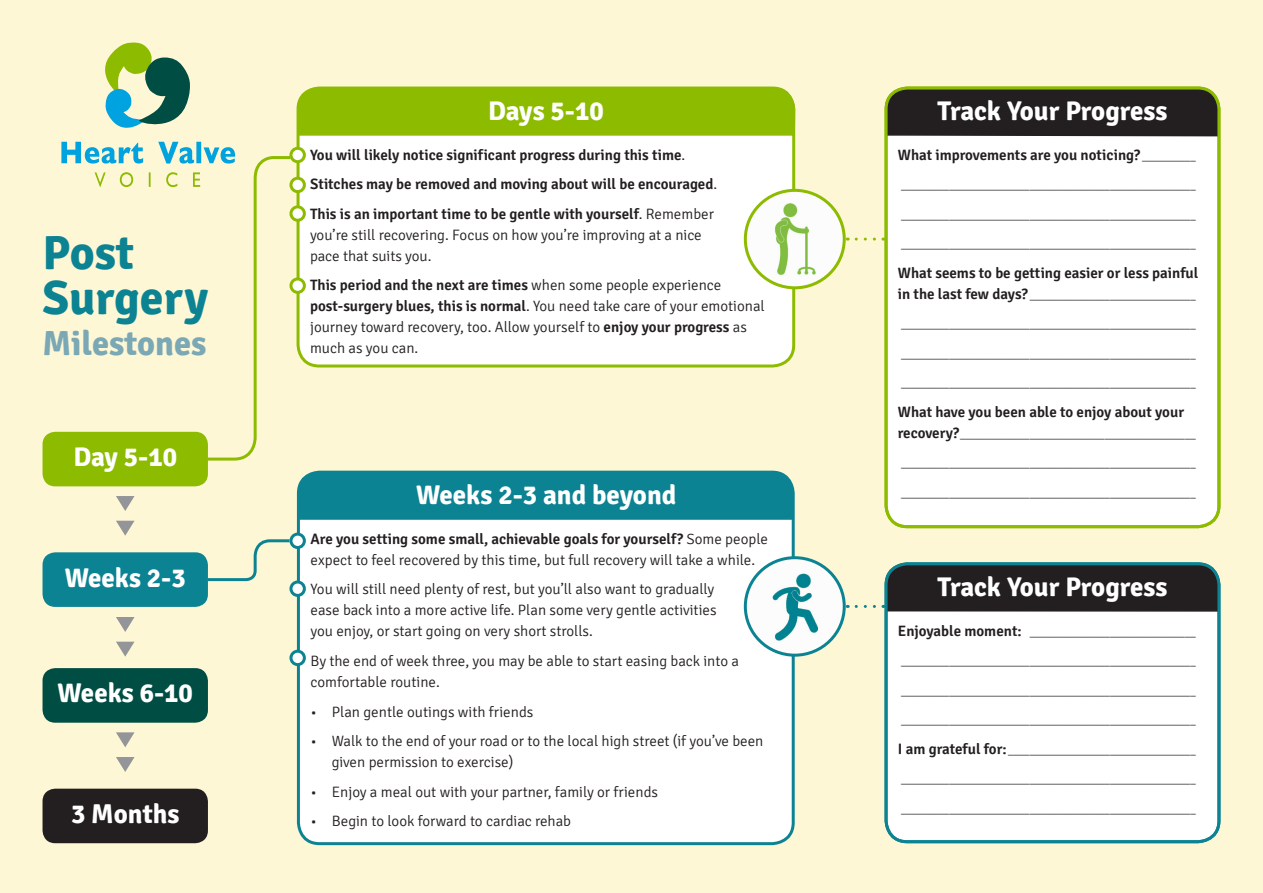
<style>
.page{position:relative;width:1263px;height:893px;background:#fef7d6}
.page>*{position:absolute;margin:0;border:0;box-sizing:border-box;transform-origin:0 0}
.t1{font:700 48px/45px "Signika";color:#0c8392}
.t2{font:700 34.5px "Signika";color:#7aa8b4}
.t3{font:700 27px "Signika";color:#fff}
.t4{font:300 15px/21px "Signika";color:#231f20}
.t5{font:600 15px/29.5px "Signika";color:#231f20}
.t6{font:300 10.5px "Signika";color:#231f20}
.s1{font-weight:300}
.s2{font-weight:600}
.s3{font-weight:300;font-size:10.5px}
.s4{font-weight:600;font-size:15px}
</style>
<div class="page">
<div style="left:886px;top:564px;width:333px;height:278px;background:#fff;border-radius:21px"></div>
<div style="left:886px;top:88px;width:333px;height:439px;background:#fff;border-radius:21px"></div>
<div style="left:298px;top:472px;width:495px;height:372px;background:#fff;border-radius:21px"></div>
<div style="left:297px;top:471px;width:498px;height:374px;border:3px solid #0c8392;border-radius:21px"></div>
<div style="left:297px;top:471px;width:497px;height:49px;background:#0c8392"></div>
<div style="left:43px;top:432px;width:165px;height:54px;background:#8dbb00;border-radius:13px"></div>
<div style="left:43px;top:668px;width:165px;height:55px;background:#004d43;border-radius:13px"></div>
<div style="left:43px;top:552px;width:165px;height:55px;background:#0c8392;border-radius:13px"></div>
<div style="left:43px;top:789px;width:165px;height:54px;background:#231f20;border-radius:13px"></div>
<div style="left:291px;top:534px;width:13px;height:13px;background:#fff;border-radius:50%"></div>
<div style="left:289px;top:533px;width:17px;height:16px;border:3px solid #0c8392;border-radius:50%"></div>
<svg style="left:291px;top:582px;width:13px;height:13px"></svg>
<div style="left:289px;top:580px;width:17px;height:17px;border:3px solid #0c8392;border-radius:50%"></div>
<div style="left:291px;top:651px;width:13px;height:14px;background:#fff;border-radius:50%"></div>
<div style="left:289px;top:650px;width:17px;height:16px;border:3px solid #0c8392;border-radius:50%"></div>
<svg style="left:61px;top:42px;width:735px;height:419px"></svg>
<svg style="left:116px;top:496px;width:19px;height:15px"></svg>
<svg style="left:116px;top:732px;width:19px;height:15px"></svg>
<svg style="left:116px;top:617px;width:19px;height:15px"></svg>
<svg style="left:116px;top:521px;width:19px;height:15px"></svg>
<svg style="left:116px;top:757px;width:19px;height:15px"></svg>
<svg style="left:116px;top:642px;width:18px;height:15px"></svg>
<div style="left:887px;top:87px;width:334px;height:50px;background:#231f20"></div>
<svg style="left:856px;top:562px;width:365px;height:50px;background:#393634"></svg>
<img style="left:745px;top:190px;width:99px;height:98px">
<div style="left:744px;top:189px;width:102px;height:100px;border:3px solid #8dbb00;border-radius:50%"></div>
<img style="left:745px;top:558px;width:99px;height:97px">
<div style="left:744px;top:556px;width:102px;height:101px;border:3px solid #0c8392;border-radius:50%"></div>
<svg style="left:856px;top:238px;width:28px;height:3px"></svg>
<svg style="left:205px;top:538px;width:87px;height:45px"></svg>
<div style="left:884px;top:87px;width:336px;height:441px;border:3px solid #8dbb00;border-radius:21px"></div>
<div style="left:884px;top:562px;width:336px;height:281px;border:3px solid #0c8392;border-radius:21px"></div>
<h1 class="t1" style="left:43px;top:231px;width:167px">Post<br>Surgery</h1>
<h2 class="t2" style="left:43px;top:323px;width:165px">Milestones</h2>
<h3 class="t3" style="left:73px;top:441px;width:105px">Day 5-10</h3>
<h3 class="t3" style="left:65px;top:561px;width:122px">Weeks 2-3</h3>
<h3 class="t3" style="left:58px;top:677px;width:137px">Weeks 6-10</h3>
<h3 class="t3" style="left:71px;top:798px;width:110px">3 Months</h3>
<h3 class="t3" style="left:488px;top:95px;width:117px">Days 5-10</h3>
<h3 class="t5" style="left:310px;top:140px;width:409px">You will likely notice significant progress during this time<span class="s1">.<br></span>Stitches may be removed and moving about will be encouraged<span class="s1">.<br></span>This is an important time to be gentle with yourself<span class="s1">. Remember</span></h3>
<h3 class="t4" style="left:310px;top:224px;width:393px">you’re still recovering. Focus on how you’re improving at a nice pace that suits you.</h3>
<h3 class="t4" style="left:310px;top:275px;width:456px"><span class="s2">This period and the next are times</span> when some people experience <span class="s2">post-surgery blues, this is normal</span>. You need take care of your emotional journey toward recovery, too. Allow yourself to <span class="s2">enjoy your progress</span> as much as you can.</h3>
<h3 class="t3" style="left:416px;top:479px;width:262px">Weeks 2-3 and beyond</h3>
<h3 class="t4" style="left:311px;top:529px;width:459px"><span class="s2">Are you setting some small, achievable goals for yourself?</span> Some people expect to feel recovered by this time, but full recovery will take a while.</h3>
<h3 class="t4" style="left:311px;top:579px;width:408px">You will still need plenty of rest, but you’ll also want to gradually ease back into a more active life. Plan some very gentle activities you enjoy, or start going on very short strolls.</h3>
<h3 class="t4" style="left:311px;top:651px;width:430px">By the end of week three, you may be able to start easing back into a comfortable routine.</h3>
<h3 class="t4" style="left:311px;top:701px;width:224px">• Plan gentle outings with friends</h3>
<h3 class="t4" style="left:332px;top:731px;width:433px;text-indent:-21px">• Walk to the end of your road or to the local high street (if you’ve been given permission to exercise)</h3>
<h3 class="t4" style="left:311px;top:781px;width:349px">• Enjoy a meal out with your partner, family or friends</h3>
<h3 class="t4" style="left:311px;top:811px;width:262px">• Begin to look forward to cardiac rehab</h3>
<h3 class="t3" style="left:937px;top:95px;width:231px">Track Your Progress</h3>
<h3 class="t5" style="left:898px;top:140px;width:299px">What improvements are you noticing? <span class="s3">__________</span></h3>
<p class="t6" style="left:901px;top:179px;width:296px">_______________________________________________________</p>
<p class="t6" style="left:901px;top:209px;width:296px">_______________________________________________________</p>
<p class="t6" style="left:901px;top:238px;width:296px">_______________________________________________________</p>
<h3 class="t5" style="left:898px;top:258px;width:302px">What seems to be getting easier or less painful</h3>
<p class="t6" style="left:898px;top:289px;width:299px"><span class="s4">in the last few days?</span> _______________________________</p>
<p class="t6" style="left:901px;top:319px;width:296px">_______________________________________________________</p>
<p class="t6" style="left:901px;top:348px;width:296px">_______________________________________________________</p>
<p class="t6" style="left:901px;top:378px;width:296px">_______________________________________________________</p>
<h3 class="t5" style="left:898px;top:397px;width:288px">What have you been able to enjoy about your</h3>
<p class="t6" style="left:898px;top:428px;width:299px"><span class="s4">recovery?</span>____________________________________________</p>
<p class="t6" style="left:901px;top:458px;width:296px">_______________________________________________________</p>
<p class="t6" style="left:901px;top:487px;width:296px">_______________________________________________________</p>
<h3 class="t3" style="left:937px;top:570px;width:231px">Track Your Progress</h3>
<p class="t6" style="left:898px;top:626px;width:299px"><span class="s4">Enjoyable moment:</span> _______________________________</p>
<p class="t6" style="left:901px;top:655px;width:296px">_______________________________________________________</p>
<p class="t6" style="left:901px;top:685px;width:296px">_______________________________________________________</p>
<p class="t6" style="left:901px;top:714px;width:296px">_______________________________________________________</p>
<p class="t6" style="left:898px;top:744px;width:299px"><span class="s4">I am grateful for:</span> ___________________________________</p>
<p class="t6" style="left:901px;top:773px;width:296px">_______________________________________________________</p>
<p class="t6" style="left:901px;top:803px;width:296px">_______________________________________________________</p>
</div>
